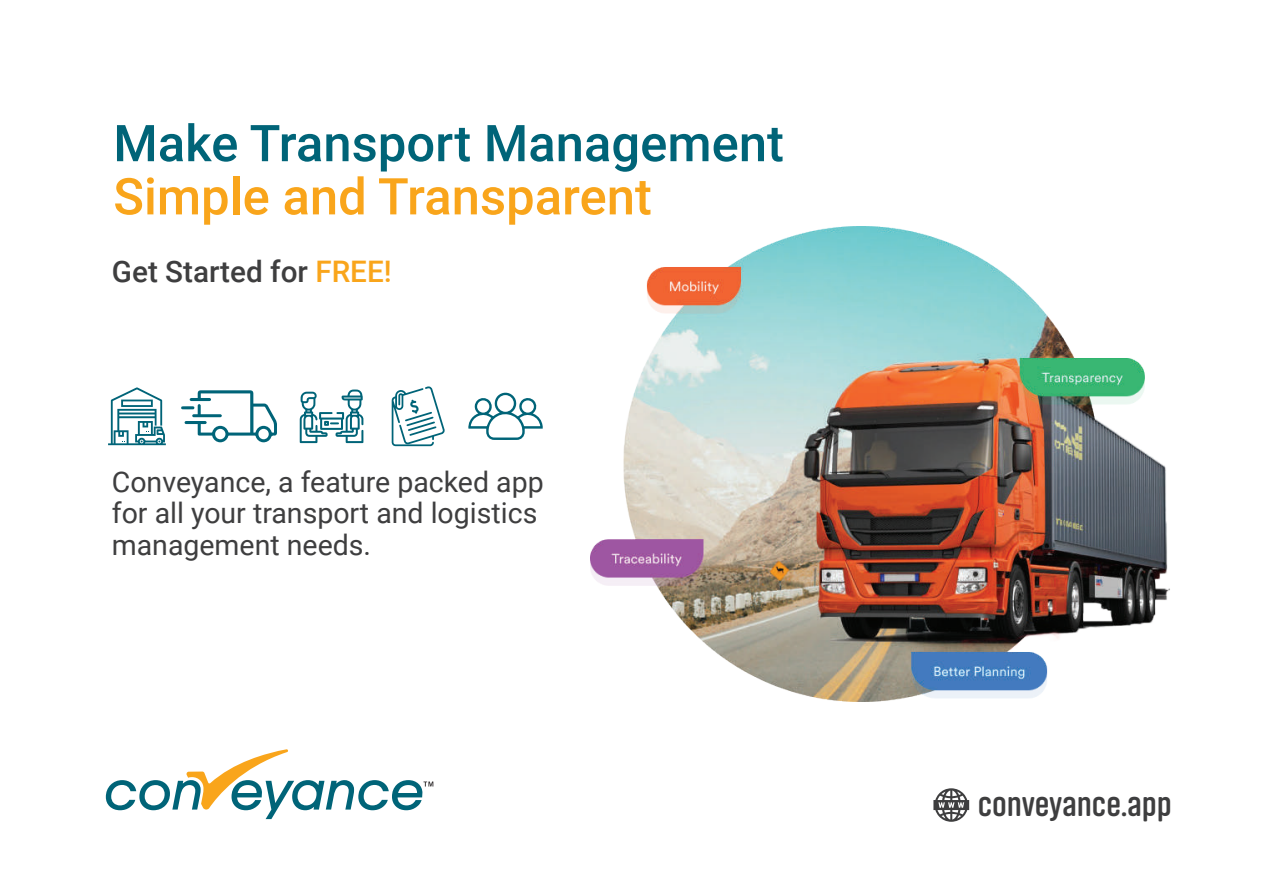
<style>
.page{position:relative;width:1263px;height:893px;background:#fff}
.page>*{position:absolute;margin:0;border:0;box-sizing:border-box;transform-origin:0 0}
.t1{font:500 50.7px "Roboto";color:#006478}
.t2{font:500 50.7px "Roboto";color:#f9a51b}
.t3{font:700 32.7px "Akhand Soft";color:#3e3e3f}
.t4{font:500 29.7px "Roboto";color:#3e3e3f}
.t5{font:28.5px/31px "Roboto";color:#3e3e3f}
.s1{color:#f9a51b}
</style>
<div class="page">
<svg style="left:106px;top:749px;width:327px;height:70px"></svg>
<svg style="left:468px;top:392px;width:75px;height:48px"></svg>
<svg style="left:108px;top:387px;width:58px;height:58px"></svg>
<svg style="left:392px;top:386px;width:53px;height:60px"></svg>
<svg style="left:300px;top:389px;width:63px;height:54px"></svg>
<svg style="left:181px;top:390px;width:96px;height:52px"></svg>
<img style="left:591px;top:227px;width:579px;height:474px">
<svg style="left:933px;top:788px;width:36px;height:34px"></svg>
<h1 class="t1" style="left:113px;top:108px;width:672px">Make Transport Management</h1>
<h1 class="t2" style="left:113px;top:161px;width:540px">Simple and Transparent</h1>
<p class="t4" style="left:112px;top:251px;width:281px">Get Started for <span class="s1">FREE!</span></p>
<p class="t5" style="left:112px;top:466px;width:433px">Conveyance, a feature packed app for all your transport and logistics management needs.</p>
<p class="t3" style="left:978px;top:788px;width:195px">conveyance.app</p>
</div>
